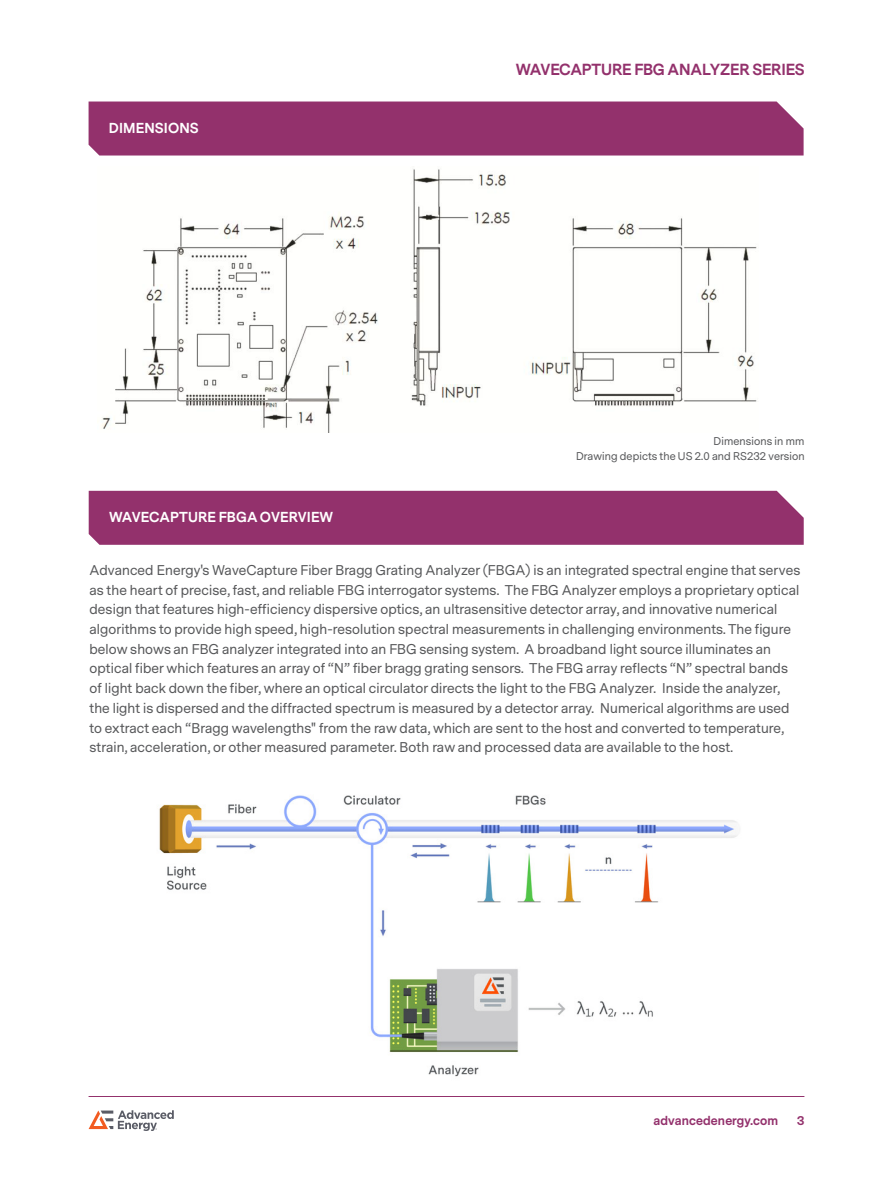
<style>
.page{position:relative;width:893px;height:1188px;background:#fff}
.page>*{position:absolute;margin:0;border:0;box-sizing:border-box;transform-origin:0 0}
.t1{font:700 15px "Messina Sans";letter-spacing:-.01em;color:#93316c}
.Heading_1{font:700 13.5px "Messina Sans";letter-spacing:.01em;color:#fff}
.Body___normal{font:13.2px/19.8px "Messina Sans";letter-spacing:.01em;color:#57585a}
.t2{font:700 12px "Messina Sans";letter-spacing:.01em;color:#93316c}
.t3{font:10.5px "Messina Sans";letter-spacing:.01em;color:#57585a}
</style>
<div class="page">
<hr style="left:89px;top:1096px;width:715px;height:1px;background:#93316c">
<svg style="left:89px;top:1110px;width:85px;height:21px"></svg>
<img style="left:102px;top:169px;width:655px;height:264px">
<div style="left:89px;top:491px;width:715px;height:54px;background:#93316c"></div>
<img style="left:159px;top:795px;width:579px;height:282px">
<div style="left:89px;top:102px;width:715px;height:54px;background:#93316c"></div>
<p class="Heading_1" style="left:109px;top:119px;width:91px">DIMENSIONS</p>
<p class="Heading_1" style="left:109px;top:508px;width:226px">WAVECAPTURE FBGA OVERVIEW</p>
<p class="t1" style="left:516px;top:59px;width:290px">WAVECAPTURE FBG ANALYZER SERIES</p>
<p class="t3" style="left:714px;top:434px;width:92px">Dimensions in mm</p>
<p class="t3" style="left:576px;top:449px;width:230px">Drawing depicts the US 2.0 and RS232 version</p>
<p class="Body___normal" style="left:90px;top:561px;width:712px">Advanced Energy's WaveCapture Fiber Bragg Grating Analyzer (FBGA) is an integrated spectral engine that serves as the heart of precise, fast, and reliable FBG interrogator systems. The FBG Analyzer employs a proprietary optical design that features high-efficiency dispersive optics, an ultrasensitive detector array, and innovative numerical algorithms to provide high speed, high-resolution spectral measurements in challenging environments. The figure below shows an FBG analyzer integrated into an FBG sensing system. A broadband light source illuminates an optical fiber which features an array of “N” fiber bragg grating sensors. The FBG array reflects “N” spectral bands of light back down the fiber, where an optical circulator directs the light to the FBG Analyzer. Inside the analyzer, the light is dispersed and the diffracted spectrum is measured by a detector array. Numerical algorithms are used to extract each “Bragg wavelengths" from the raw data, which are sent to the host and converted to temperature, strain, acceleration, or other measured parameter. Both raw and processed data are available to the host.</p>
<p class="t2" style="left:653px;top:1113px;width:126px">advancedenergy.com</p>
<p class="t2" style="left:797px;top:1113px;width:9px">3</p>
</div>
